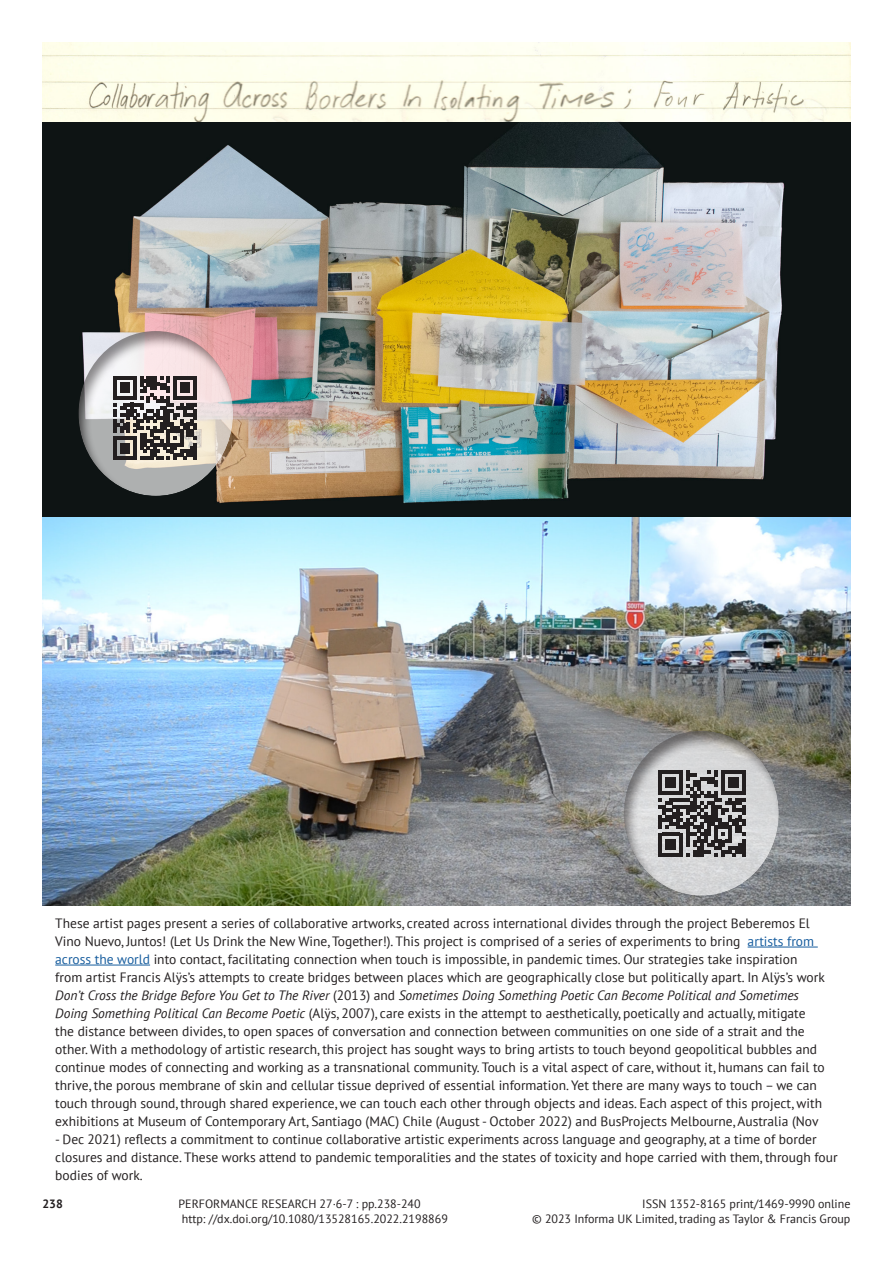
<style>
.page{position:relative;width:893px;height:1263px;background:#fff}
.page>*{position:absolute;margin:0;border:0;box-sizing:border-box;transform-origin:0 0}
.t1{font:13.5px/18px "PT Sans";color:#231f20}
.t2{font:12px "PT Sans";color:#231f20}
.t3{font:700 12px "PT Sans";color:#231f20}
.s1{color:#175d9e}
.s2{font-style:italic}
</style>
<div class="page">
<img style="left:43px;top:43px;width:807px;height:79px">
<hr style="left:748px;top:947px;width:70px;height:1px;background:#175d9e">
<hr style="left:55px;top:965px;width:95px;height:1px;background:#175d9e">
<img style="left:43px;top:122px;width:807px;height:784px">
<div style="left:69px;top:328px;width:158px;height:165px;background:#231f20;opacity:.75"></div>
<div style="left:623px;top:730px;width:157px;height:167px;background:#231f20;opacity:.75"></div>
<div style="left:78px;top:330px;width:157px;height:166px;background:#231f20;opacity:.75"></div>
<svg style="left:113px;top:376px;width:84px;height:84px"></svg>
<svg style="left:659px;top:770px;width:87px;height:87px"></svg>
<p class="t1" style="left:55px;top:914px;width:771px">These artist pages present a series of collaborative artworks, created across international divides through the project Beberemos El Vino Nuevo, Juntos! (Let Us Drink the New Wine, Together!). This project is comprised of a series of experiments to bring <span class="s1">artists from across the world</span> into contact, facilitating connection when touch is impossible, in pandemic times. Our strategies take inspiration from artist Francis Alÿs’s attempts to create bridges between places which are geographically close but politically apart. In Alÿs’s work <span class="s2">Don’t Cross the Bridge Before You Get to The River</span> (2013) and <span class="s2">Sometimes Doing Something Poetic Can Become Political and Sometimes Doing Something Political Can Become Poetic</span> (Alÿs, 2007), care exists in the attempt to aesthetically, poetically and actually, mitigate the distance between divides, to open spaces of conversation and connection between communities on one side of a strait and the other. With a methodology of artistic research, this project has sought ways to bring artists to touch beyond geopolitical bubbles and continue modes of connecting and working as a transnational community. Touch is a vital aspect of care, without it, humans can fail to thrive, the porous membrane of skin and cellular tissue deprived of essential information. Yet there are many ways to touch – we can touch through sound, through shared experience, we can touch each other through objects and ideas. Each aspect of this project, with exhibitions at Museum of Contemporary Art, Santiago (MAC) Chile (August - October 2022) and BusProjects Melbourne, Australia (Nov</p>
<p class="t1" style="left:55px;top:1130px;width:784px">- Dec 2021) reflects a commitment to continue collaborative artistic experiments across language and geography, at a time of border closures and distance. These works attend to pandemic temporalities and the states of toxicity and hope carried with them, through four bodies of work.</p>
<p class="t2" style="left:179px;top:1196px;width:244px">PERFORMANCE RESEARCH 27·6-7 : pp.238-240</p>
<p class="t2" style="left:182px;top:1211px;width:268px">http: //dx.doi.org/10.1080/13528165.2022.2198869</p>
<p class="t3" style="left:43px;top:1196px;width:22px">238</p>
<p class="t2" style="left:642px;top:1196px;width:210px">ISSN 1352-8165 print/1469-9990 online</p>
<p class="t2" style="left:532px;top:1211px;width:320px">© 2023 Informa UK Limited, trading as Taylor &amp; Francis Group</p>
</div>
